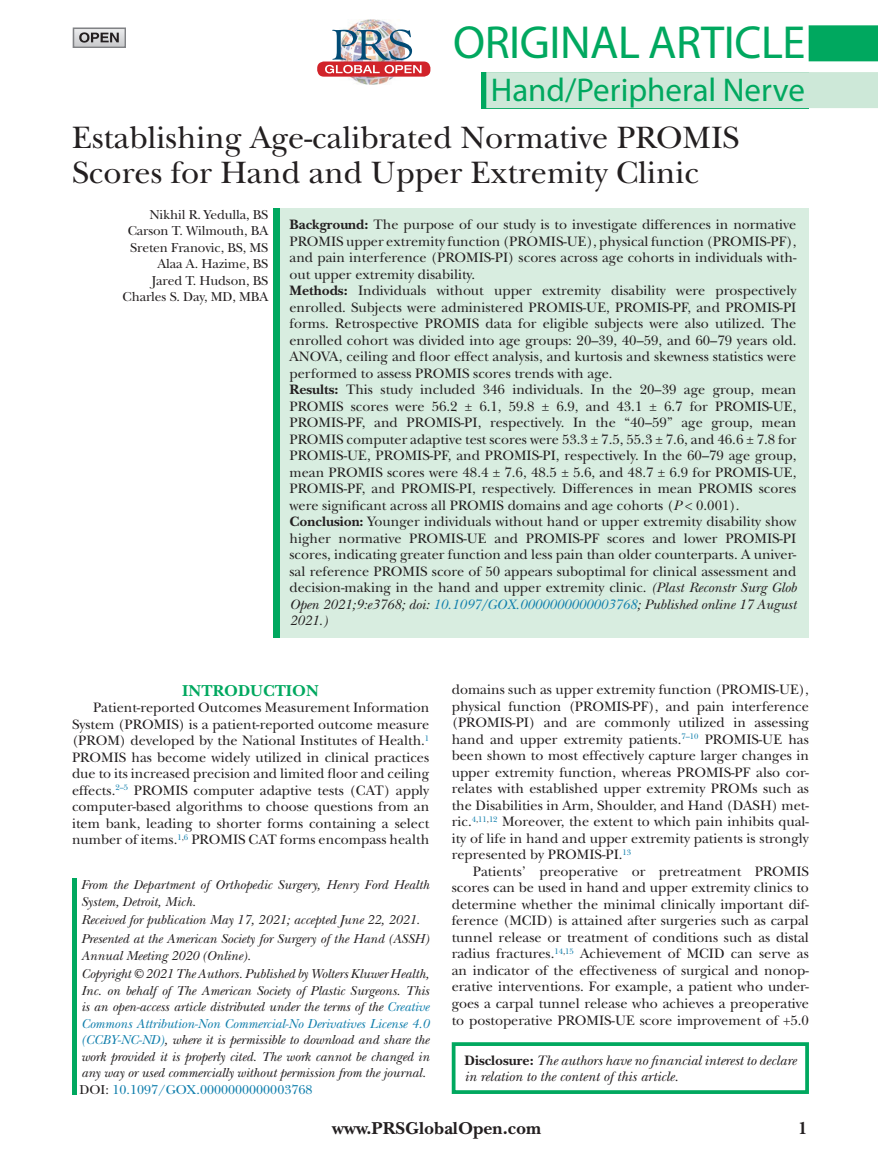
<style>
.page{position:relative;width:878px;height:1175px;background:#fff}
.page>*{position:absolute;margin:0;border:0;box-sizing:border-box;transform-origin:0 0}
.t1{font:46.5px "Myriad Pro";letter-spacing:-.01em;color:#00a85f}
.t2{font:33px "Myriad Pro";color:#00a85f}
.t3{font:32.25px/34.5px "New Baskerville Std";color:#231f20}
.t4{font:700 18px "New Baskerville Std";color:#231f20}
.t5{font:700 16.5px "New Baskerville Std";color:#00a85f}
.t6{font:14.25px/16.5px "New Baskerville Std";color:#231f20;text-align:justify}
.t7{font:italic 14.25px/16.5px "New Baskerville Std";color:#231f20}
.t8{font:italic 13.5px/16.5px "New Baskerville Std";letter-spacing:-.005em;color:#231f20}
.t9{font:13.5px/16.5px "New Baskerville Std";letter-spacing:-.01em;color:#231f20;text-align:right}
.s1{font-weight:700}
.s2{font-style:italic}
.s3{font-style:italic;color:#0f7eac}
.s4{color:#0f7eac}
.s5{font-style:normal}
.s6{font-style:normal;color:#0f7eac}
.s7{font-weight:700;font-style:normal}
</style>
<div class="page">
<div style="left:73px;top:28px;width:52px;height:20px;border:2px solid #808285"></div>
<svg style="left:79px;top:32px;width:40px;height:11px"></svg>
<div style="left:452px;top:1042px;width:356px;height:52px;border:4px solid #00a85f"></div>
<hr style="left:72px;top:878px;width:4px;height:33px;background:#00a85f">
<hr style="left:72px;top:911px;width:4px;height:19px;background:#00a85f">
<hr style="left:72px;top:930px;width:4px;height:35px;background:#00a85f">
<hr style="left:72px;top:965px;width:4px;height:118px;background:#00a85f">
<hr style="left:72px;top:1081px;width:4px;height:13px;background:#00a85f">
<div style="left:486px;top:72px;width:392px;height:36px;background:#cde8d8"></div>
<div style="left:274px;top:208px;width:534px;height:430px;background:#d8ede0"></div>
<div style="left:274px;top:207px;width:6px;height:76px;background:#00a85f"></div>
<div style="left:274px;top:273px;width:6px;height:109px;background:#00a85f"></div>
<div style="left:274px;top:372px;width:6px;height:142px;background:#00a85f"></div>
<div style="left:274px;top:504px;width:6px;height:134px;background:#00a85f"></div>
<div style="left:72px;top:126px;width:736px;height:82px;background:#fff"></div>
<div style="left:808px;top:25px;width:70px;height:36px;background:#00a85f"></div>
<img style="left:348px;top:20px;width:48px;height:64px">
<svg style="left:317px;top:61px;width:113px;height:16px"></svg>
<img style="left:325px;top:29px;width:96px;height:44px">
<h1 class="t1" style="left:453px;top:14px;width:354px">Original Article</h1>
<h2 class="t2" style="left:491px;top:69px;width:315px">Hand/Peripheral Nerve</h2>
<h3 class="t3" style="left:72px;top:121px;width:668px">Establishing Age-calibrated Normative PROMIS<br>Scores for Hand and Upper Extremity Clinic</h3>
<p class="t9" style="left:123px;top:206px;width:147px">Nikhil R. Yedulla, BS<br>Carson T. Wilmouth, BA<br>Sreten Franovic, BS, MS<br>Alaa A. Hazime, BS<br>Jared T. Hudson, BS<br>Charles S. Day, MD, MBA</p>
<p class="t6" style="left:289px;top:216px;width:508px;text-align:left"><span class="s1">Background:</span> The purpose of our study is to investigate differences in normative PROMIS upper extremity function (PROMIS-UE), physical function (PROMIS-PF), and pain interference (PROMIS-PI) scores across age cohorts in individuals with&shy;out upper extremity disability.<br><span class="s1">Methods:</span> Individuals without upper extremity disability were prospectively enrolled. Subjects were administered PROMIS-UE, PROMIS-PF, and PROMIS-PI forms. Retrospective PROMIS data for eligible subjects were also utilized. The enrolled cohort was divided into age groups: 20–39, 40–59, and 60–79 years old.<br>ANOVA, ceiling and floor effect analysis, and kurtosis and skewness statistics were performed to assess PROMIS scores trends with age.<br><span class="s1">Results:</span> This study included 346 individuals. In the 20–39 age group, mean PROMIS scores were 56.2 ± 6.1, 59.8 ± 6.9, and 43.1 ± 6.7 for PROMIS-UE, PROMIS-PF, and PROMIS-PI, respectively. In the “40–59” age group, mean PROMIS computer adaptive test scores were 53.3 ± 7.5, 55.3 ± 7.6, and 46.6 ± 7.8 for PROMIS-UE, PROMIS-PF, and PROMIS-PI, respectively. In the 60–79 age group, mean PROMIS scores were 48.4 ± 7.6, 48.5 ± 5.6, and 48.7 ± 6.9 for PROMIS-UE, PROMIS-PF, and PROMIS-PI, respectively. Differences in mean PROMIS scores were significant across all PROMIS domains and age cohorts (<span class="s2">P</span> &lt; 0.001).<br><span class="s1">Conclusion:</span> Younger individuals without hand or upper extremity disability show higher normative PROMIS-UE and PROMIS-PF scores and lower PROMIS-PI scores, indicating greater function and less pain than older counterparts. A univer&shy;sal reference PROMIS score of 50 appears suboptimal for clinical assessment and decision-making in the hand and upper extremity clinic. <span class="s2">(Plast Reconstr Surg Glob Open 2021;9:e3768; doi:</span> <span class="s3">10.1097/GOX.0000000000003768</span><span class="s2">; Published online 17 August 2021.)</span></p>
<p class="t5" style="left:182px;top:681px;width:138px">INTRODUCTION</p>
<p class="t6" style="left:72px;top:699px;width:359px;text-indent:21px">Patient-reported Outcomes Measurement Information System (PROMIS) is a patient-reported outcome measure (PROM) developed by the National Institutes of Health.<sup>1<br></sup>PROMIS has become widely utilized in clinical practices due to its increased precision and limited floor and ceiling effects.<sup>2–5</sup> PROMIS computer adaptive tests (CAT) apply computer-based algorithms to choose questions from an item bank, leading to shorter forms containing a select number of items.<sup>1</sup><sup>,</sup><sup>6</sup> PROMIS CAT forms encompass health</p>
<p class="t8" style="left:81px;top:876px;width:350px">From the Department of Orthopedic Surgery, Henry Ford Health<br>System, Detroit, Mich.</p>
<p class="t8" style="left:81px;top:910px;width:349px;line-height:18.8px">Received for publication May 17, 2021; accepted June 22, 2021.<br>Presented at the American Society for Surgery of the Hand (ASSH)</p>
<p class="t8" style="left:81px;top:946px;width:350px;line-height:18.8px">Annual Meeting 2020 (Online).<br>Copyright © 2021 The Authors. Published by Wolters Kluwer Health,</p>
<p class="t8" style="left:80px;top:982px;width:351px">Inc. on behalf of The American Society of Plastic Surgeons. This is an open-access article distributed under the terms of the <span class="s4">Creative Commons Attribution-Non Commercial-No Derivatives License 4.0 (CCBY-NC-ND)</span>, where it is permissible to download and share the work provided it is properly cited. The work cannot be changed in any way or used commercially without permission from the journal.<br><span class="s5">DOI:</span> <span class="s6">10.1097/GOX.0000000000003768</span></p>
<p class="t6" style="left:451px;top:681px;width:359px">domains such as upper extremity function (PROMIS-UE), physical function (PROMIS-PF), and pain interference (PROMIS-PI) and are commonly utilized in assessing hand and upper extremity patients.<sup>7–10</sup> PROMIS-UE has been shown to most effectively capture larger changes in upper extremity function, whereas PROMIS-PF also cor&shy;relates with established upper extremity PROMs such as the Disabilities in Arm, Shoulder, and Hand (DASH) met&shy;ric.<sup>4</sup><sup>,</sup><sup>11</sup><sup>,</sup><sup>12</sup> Moreover, the extent to which pain inhibits qual&shy;ity of life in hand and upper extremity patients is strongly represented by PROMIS-PI.<sup>13</sup></p>
<p class="t6" style="left:451px;top:863px;width:359px;text-indent:21px">Patients’ preoperative or pretreatment PROMIS scores can be used in hand and upper extremity clinics to determine whether the minimal clinically important dif&shy;ference (MCID) is attained after surgeries such as carpal tunnel release or treatment of conditions such as distal radius fractures.<sup>14</sup><sup>,</sup><sup>15</sup> Achievement of MCID can serve as an indicator of the effectiveness of surgical and nonop&shy;erative interventions. For example, a patient who under&shy;goes a carpal tunnel release who achieves a preoperative to postoperative PROMIS-UE score improvement of +5.0</p>
<p class="t7" style="left:464px;top:1051px;width:333px"><span class="s7">Disclosure:</span> The authors have no financial interest to declare in relation to the content of this article.</p>
<p class="t4" style="left:332px;top:1118px;width:210px">www.PRSGlobalOpen.com</p>
<p class="t4" style="left:798px;top:1118px;width:11px">1</p>
</div>
